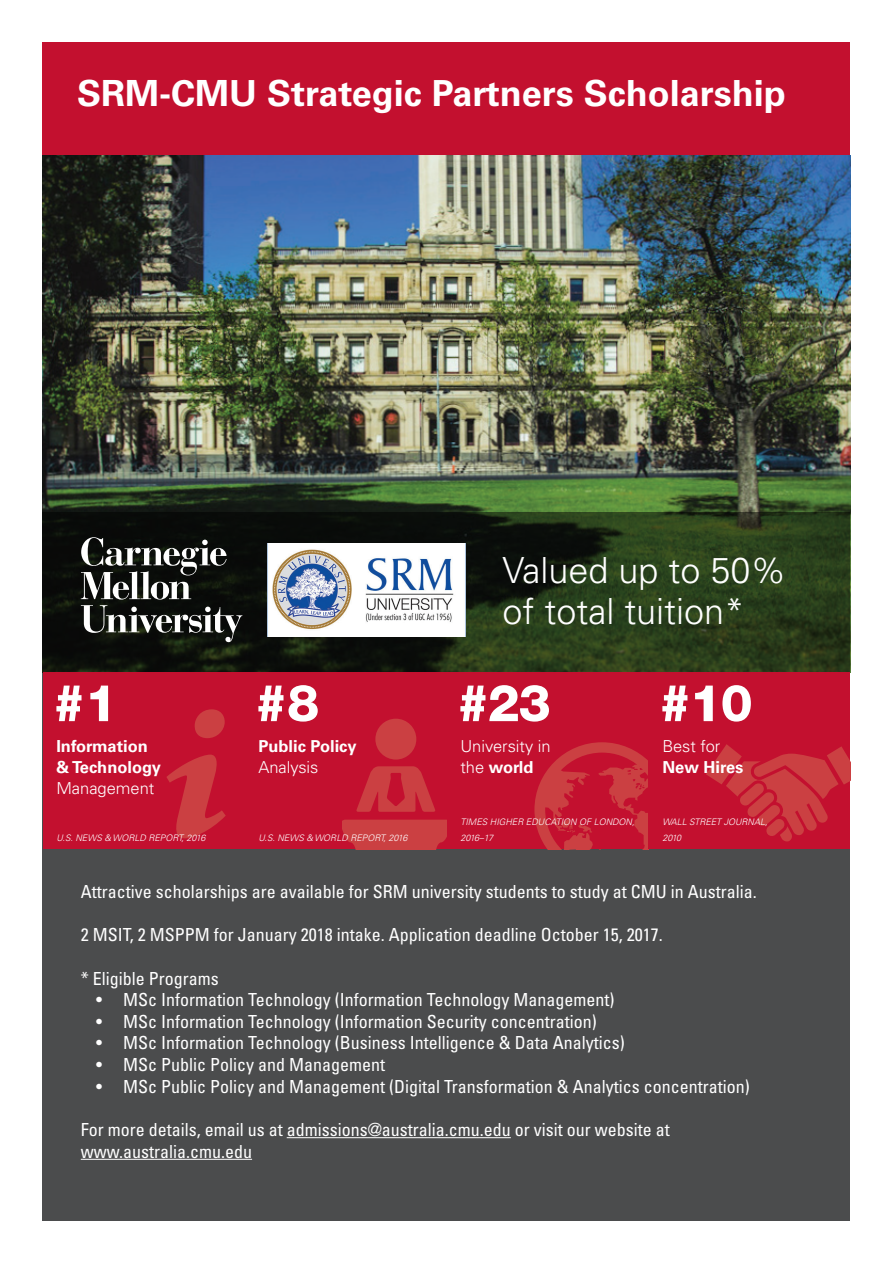
<style>
.page{position:relative;width:893px;height:1263px;background:#fff}
.page>*{position:absolute;margin:0;border:0;box-sizing:border-box;transform-origin:0 0}
.t1{font:800 51px "Helvetica Neue LT Pro";color:#fff}
.t2{font:700 36px "Univers LT Pro 65";color:#fff}
.t3{font:300 36px/40.5px "Univers LT Pro 45";color:#fff}
.t4{font:condensed 18px/21.6px "Univers LT Pro";color:#fff}
.t5{font:700 16.5px/21px "Univers LT Pro 65";color:#fff}
.t6{font:300 16.5px "Univers LT Pro 45";color:#fff}
.t7{font:italic 300 9px/16.2px "Univers LT Pro 45";color:#fff}
.s1{font-family:"Univers LT Pro 45";font-weight:300}
</style>
<div class="page">
<div style="left:43px;top:43px;width:807px;height:1177px;background:#4b4c4d"></div>
<div style="left:43px;top:43px;width:807px;height:114px;background:#c3102f"></div>
<img style="left:43px;top:155px;width:807px;height:357px">
<svg style="left:43px;top:512px;width:807px;height:161px;background:#1f2b15"></svg>
<div style="left:446px;top:673px;width:202px;height:176px;background:#c3102f"></div>
<svg style="left:534px;top:742px;width:114px;height:107px"></svg>
<div style="left:244px;top:673px;width:202px;height:176px;background:#c3102f"></div>
<div style="left:375px;top:719px;width:41px;height:40px;background:#cb4042;border-radius:50%"></div>
<svg style="left:356px;top:766px;width:79px;height:46px"></svg>
<div style="left:342px;top:820px;width:104px;height:29px;background:#cb4042"></div>
<div style="left:648px;top:673px;width:202px;height:176px;background:#c3102f"></div>
<svg style="left:706px;top:744px;width:144px;height:98px"></svg>
<div style="left:43px;top:673px;width:201px;height:176px;background:#c3102f"></div>
<svg style="left:166px;top:709px;width:60px;height:129px"></svg>
<hr style="left:287px;top:1137px;width:224px;height:1px;background:#fff">
<hr style="left:81px;top:1159px;width:171px;height:1px;background:#fff">
<svg style="left:81px;top:537px;width:161px;height:105px;background:#414340"></svg>
<img style="left:268px;top:543px;width:198px;height:93px">
<h2 class="t2" style="left:77px;top:72px;width:710px">SRM-CMU Strategic Partners Scholarship</h2>
<h1 class="t1" style="left:53px;top:673px;width:66px">#1</h1>
<p class="t5" style="left:56px;top:735px;width:106px">Information &amp; Technology</p>
<p class="t6" style="left:56px;top:778px;width:100px">Management</p>
<p class="t7" style="left:56px;top:829px;width:151px">U.S. NEWS &amp; WORLD REPORT, 2016</p>
<h1 class="t1" style="left:255px;top:673px;width:66px">#8</h1>
<p class="t5" style="left:258px;top:735px;width:100px">Public Policy</p>
<p class="t6" style="left:258px;top:757px;width:62px">Analysis</p>
<p class="t7" style="left:258px;top:829px;width:151px">U.S. NEWS &amp; WORLD REPORT, 2016</p>
<h2 class="t3" style="left:502px;top:550px;width:286px">Valued up to 50% of total tuition*</h2>
<h1 class="t1" style="left:457px;top:673px;width:95px">#23</h1>
<h1 class="t1" style="left:659px;top:673px;width:95px">#10</h1>
<p class="t6" style="left:460px;top:736px;width:92px">University in</p>
<p class="t5" style="left:460px;top:756px;width:75px"><span class="s1">the</span> world</p>
<p class="t6" style="left:662px;top:736px;width:60px">Best for</p>
<p class="t5" style="left:662px;top:756px;width:83px">New Hires</p>
<p class="t7" style="left:460px;top:813px;width:176px">TIMES HIGHER EDUCATION OF LONDON,<br>2016–17</p>
<p class="t7" style="left:662px;top:813px;width:107px">WALL STREET JOURNAL,<br>2010</p>
<p class="t4" style="left:81px;top:881px;width:677px">Attractive scholarships are available for SRM university students to study at CMU in Australia.</p>
<p class="t4" style="left:81px;top:924px;width:584px">2 MSIT, 2 MSPPM for January 2018 intake. Application deadline October 15, 2017.</p>
<p class="t4" style="left:81px;top:967px;width:139px">* Eligible Programs</p>
<p class="t4" style="left:96px;top:989px;width:520px">• MSc Information Technology (Information Technology Management)</p>
<p class="t4" style="left:96px;top:1010px;width:502px">• MSc Information Technology (Information Security concentration)</p>
<p class="t4" style="left:96px;top:1032px;width:530px">• MSc Information Technology (Business Intelligence &amp; Data Analytics)</p>
<p class="t4" style="left:96px;top:1053px;width:290px">• MSc Public Policy and Management</p>
<p class="t4" style="left:96px;top:1075px;width:655px">• MSc Public Policy and Management (Digital Transformation &amp; Analytics concentration)</p>
<p class="t4" style="left:81px;top:1118px;width:590px">For more details, email us at admissions@australia.cmu.edu or visit our website at www.australia.cmu.edu</p>
</div>
